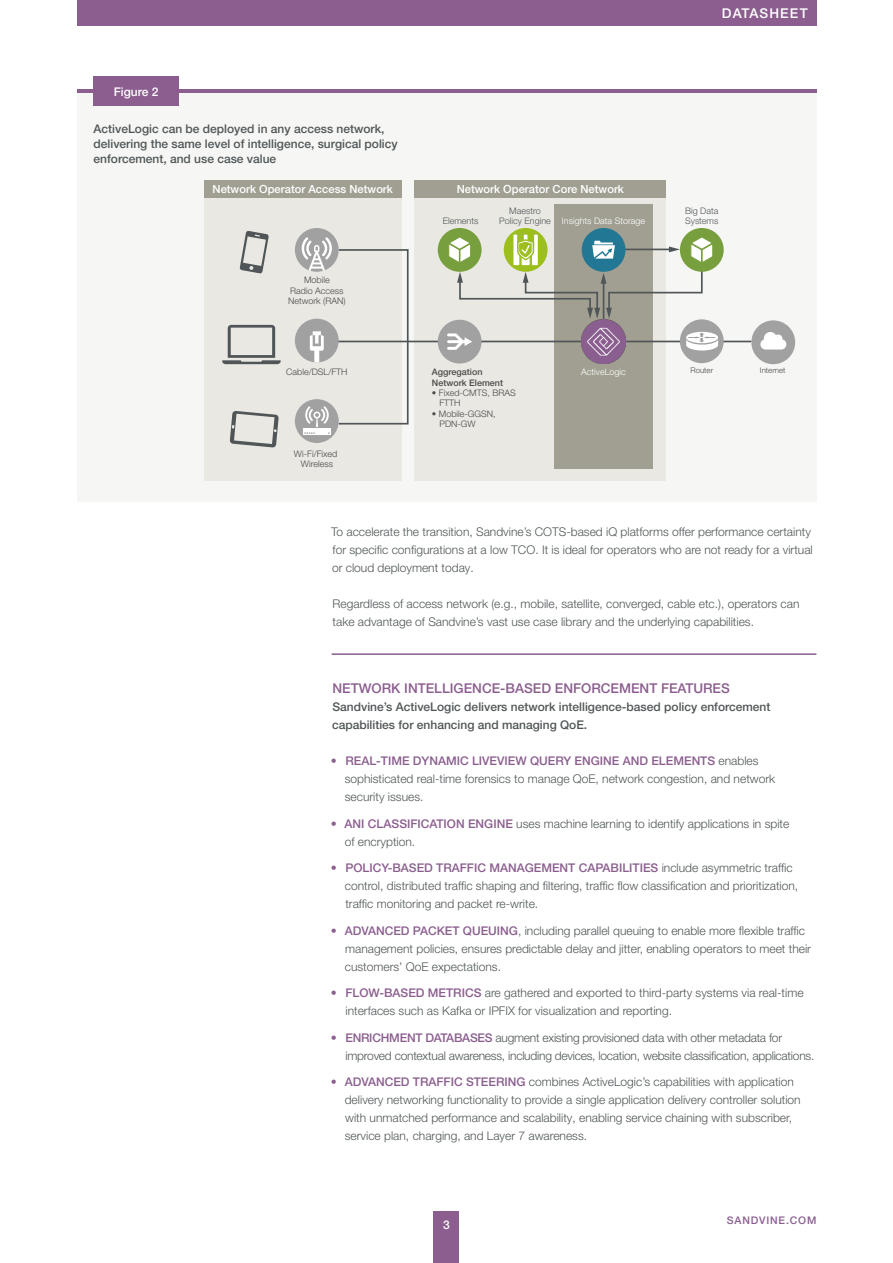
<style>
.page{position:relative;width:893px;height:1263px;background:#fff}
.page>*{position:absolute;margin:0;border:0;box-sizing:border-box;transform-origin:0 0}
.t1{font:500 13.5px "Helvetica Neue LT Pro";color:#8b5e8f}
.t2{font:500 13.5px "Helvetica Neue LT Pro";letter-spacing:.08em;color:#fff}
.t3{font:300 12px/18px "Helvetica Neue LT Pro";color:#505657}
.t4{font:500 12px/15px "Helvetica Neue LT Pro";color:#505657}
.t5{font:300 12px/18px "Helvetica Neue LT Pro";letter-spacing:-.02em;color:#505657}
.t6{font:500 12px "Helvetica Neue LT Pro";color:#fff}
.t7{font:500 11.25px "Helvetica Neue LT Pro";color:#fff}
.t8{font:500 10.5px "Helvetica Neue LT Pro";letter-spacing:.08em;color:#8b5e8f}
.t9{font:300 9px/10.4px "Helvetica Neue LT Pro";color:#4a4a49;text-align:center}
.t10{font:300 9px/10.4px "Helvetica Neue LT Pro";color:#505657}
.t11{font:300 9px "Helvetica Neue LT Pro";color:#fff}
.t12{font:500 9px/10.4px "Helvetica Neue LT Pro";color:#4a4a49}
.t13{font:300 7.8px "Helvetica Neue LT Pro";color:#4a4a49}
.s1{font-weight:500;color:#8b5e8f}
</style>
<div class="page">
<hr style="left:332px;top:653px;width:484px;height:2px;background:#8b5e8f">
<div style="left:77px;top:0;width:739px;height:26px;background:#8b5e8f"></div>
<hr style="left:77px;top:90px;width:739px;height:3px;background:#8b5e8f">
<div style="left:77px;top:93px;width:739px;height:409px;background:#f6f6f4"></div>
<div style="left:94px;top:77px;width:85px;height:29px;background:#8b5e8f"></div>
<div style="left:415px;top:180px;width:251px;height:300px;background:#e9e8e3"></div>
<div style="left:554px;top:204px;width:99px;height:265px;background:#a19f92"></div>
<div style="left:204px;top:180px;width:197px;height:300px;background:#e9e8e3"></div>
<div style="left:204px;top:180px;width:197px;height:17px;background:#a19f92"></div>
<div style="left:415px;top:180px;width:251px;height:17px;background:#a19f92"></div>
<hr style="left:328px;top:341px;width:423px;height:1px;background:#505657">
<div style="left:751px;top:320px;width:44px;height:44px;background:#a1a1a2;border-radius:50%"></div>
<svg style="left:760px;top:332px;width:26px;height:17px"></svg>
<div style="left:680px;top:319px;width:44px;height:44px;background:#a1a1a2;border-radius:50%"></div>
<svg style="left:686px;top:332px;width:32px;height:18px"></svg>
<svg style="left:222px;top:325px;width:59px;height:39px"></svg>
<svg style="left:240px;top:231px;width:29px;height:43px"></svg>
<svg style="left:230px;top:411px;width:49px;height:37px"></svg>
<div style="left:295px;top:228px;width:44px;height:44px;background:#a1a1a2;border-radius:50%"></div>
<svg style="left:302px;top:237px;width:30px;height:34px"></svg>
<div style="left:295px;top:319px;width:44px;height:43px;background:#a1a1a2;border-radius:50%"></div>
<svg style="left:310px;top:331px;width:14px;height:31px"></svg>
<div style="left:295px;top:399px;width:44px;height:44px;background:#a1a1a2;border-radius:50%"></div>
<svg style="left:303px;top:406px;width:28px;height:29px"></svg>
<div style="left:338px;top:249px;width:71px;height:175px;border:2px solid #505657"></div>
<div style="left:438px;top:320px;width:44px;height:44px;background:#a1a1a2;border-radius:50%"></div>
<svg style="left:447px;top:333px;width:25px;height:17px"></svg>
<hr style="left:603px;top:282px;width:1px;height:67px;background:#505657">
<div style="left:438px;top:228px;width:44px;height:44px;background:#789f3d;border-radius:50%"></div>
<svg style="left:504px;top:228px;width:44px;height:44px"></svg>
<div style="left:680px;top:228px;width:44px;height:44px;background:#789f3d;border-radius:50%"></div>
<div style="left:582px;top:228px;width:43px;height:44px;background:#227794;border-radius:50%"></div>
<svg style="left:448px;top:235px;width:266px;height:84px"></svg>
<img style="left:582px;top:320px;width:43px;height:43px">
<div style="left:434px;top:1212px;width:25px;height:51px;background:#8b5e8f"></div>
<p class="t6" style="left:114px;top:84px;width:46px">Figure 2</p>
<p class="t4" style="left:94px;top:121px;width:306px">ActiveLogic can be deployed in any access network, delivering the same level of intelligence, surgical policy enforcement, and use case value</p>
<p class="t7" style="left:213px;top:182px;width:182px">Network Operator Access Network</p>
<p class="t7" style="left:457px;top:182px;width:169px">Network Operator Core Network</p>
<p class="t2" style="left:722px;top:5px;width:87px">DATASHEET</p>
<p class="t9" style="left:288px;top:275px;width:59px">Mobile<br>Radio Access<br>Network (RAN)</p>
<p class="t9" style="left:286px;top:367px;width:63px">Cable/DSL/FTH</p>
<p class="t9" style="left:294px;top:448px;width:45px">Wi-Fi/Fixed<br>Wireless</p>
<p class="t10" style="left:443px;top:215px;width:37px">Elements</p>
<p class="t10" style="left:685px;top:205px;width:35px">Big Data<br>Systems</p>
<p class="t10" style="left:499px;top:205px;width:53px;text-align:center">Maestro<br>Policy Engine</p>
<p class="t11" style="left:562px;top:215px;width:85px">Insights Data Storage</p>
<p class="t12" style="left:432px;top:367px;width:73px">Aggregation<br>Network Element</p>
<p class="t9" style="left:439px;top:387px;width:78px;text-align:left;text-indent:-7px">• Fixed-CMTS, BRAS<br>FTTH</p>
<p class="t9" style="left:439px;top:408px;width:58px;text-align:left;text-indent:-7px">• Mobile-GGSN,<br>PDN-GW</p>
<p class="t11" style="left:581px;top:366px;width:46px">ActiveLogic</p>
<p class="t13" style="left:690px;top:365px;width:24px">Router</p>
<p class="t13" style="left:760px;top:365px;width:27px">Internet</p>
<p class="t3" style="left:331px;top:522px;width:483px">To accelerate the transition, Sandvine’s COTS-based iQ platforms offer performance certainty for specific configurations at a low TCO. It is ideal for operators who are not ready for a virtual or cloud deployment today.</p>
<p class="t3" style="left:333px;top:594px;width:468px">Regardless of access network (e.g., mobile, satellite, converged, cable etc.), operators can take advantage of Sandvine’s vast use case library and the underlying capabilities.</p>
<p class="t1" style="left:332px;top:680px;width:399px">NETWORK INTELLIGENCE-BASED ENFORCEMENT FEATURES</p>
<p class="t4" style="left:332px;top:698px;width:440px;line-height:18px">Sandvine’s ActiveLogic delivers network intelligence-based policy enforcement capabilities for enhancing and managing QoE.</p>
<p class="t3" style="left:345px;top:752px;width:432px;text-indent:-14px"><span class="s1">• REAL-TIME DYNAMIC LIVEVIEW QUERY ENGINE AND ELEMENTS</span> enables sophisticated real-time forensics to manage QoE, network congestion, and network security issues.</p>
<p class="t3" style="left:345px;top:814px;width:446px;text-indent:-14px"><span class="s1">• ANI CLASSIFICATION ENGINE</span> uses machine learning to identify applications in spite of encryption.</p>
<p class="t3" style="left:345px;top:859px;width:455px;text-indent:-14px"><span class="s1">• POLICY-BASED TRAFFIC MANAGEMENT CAPABILITIES</span> include asymmetric traffic control, distributed traffic shaping and filtering, traffic flow classification and prioritization, traffic monitoring and packet re-write.</p>
<p class="t3" style="left:345px;top:921px;width:468px;text-indent:-14px"><span class="s1">• ADVANCED PACKET QUEUING</span>, including parallel queuing to enable more flexible traffic management policies, ensures predictable delay and jitter, enabling operators to meet their customers’ QoE expectations.</p>
<p class="t3" style="left:345px;top:984px;width:460px;text-indent:-15px"><span class="s1">• FLOW-BASED METRICS</span> are gathered and exported to third-party systems via real-time interfaces such as Kafka or IPFIX for visualization and reporting.</p>
<p class="t5" style="left:345px;top:1028px;width:470px;text-indent:-15px"><span class="s1">• ENRICHMENT DATABASES</span> augment existing provisioned data with other metadata for improved contextual awareness, including devices, location, website classification, applications.</p>
<p class="t3" style="left:345px;top:1073px;width:457px;text-indent:-14px"><span class="s1">• ADVANCED TRAFFIC STEERING</span> combines ActiveLogic’s capabilities with application delivery networking functionality to provide a single application delivery controller solution with unmatched performance and scalability, enabling service chaining with subscriber, service plan, charging, and Layer 7 awareness.</p>
<p class="t6" style="left:443px;top:1217px;width:8px">3</p>
<p class="t8" style="left:727px;top:1214px;width:91px">SANDVINE.COM</p>
</div>
